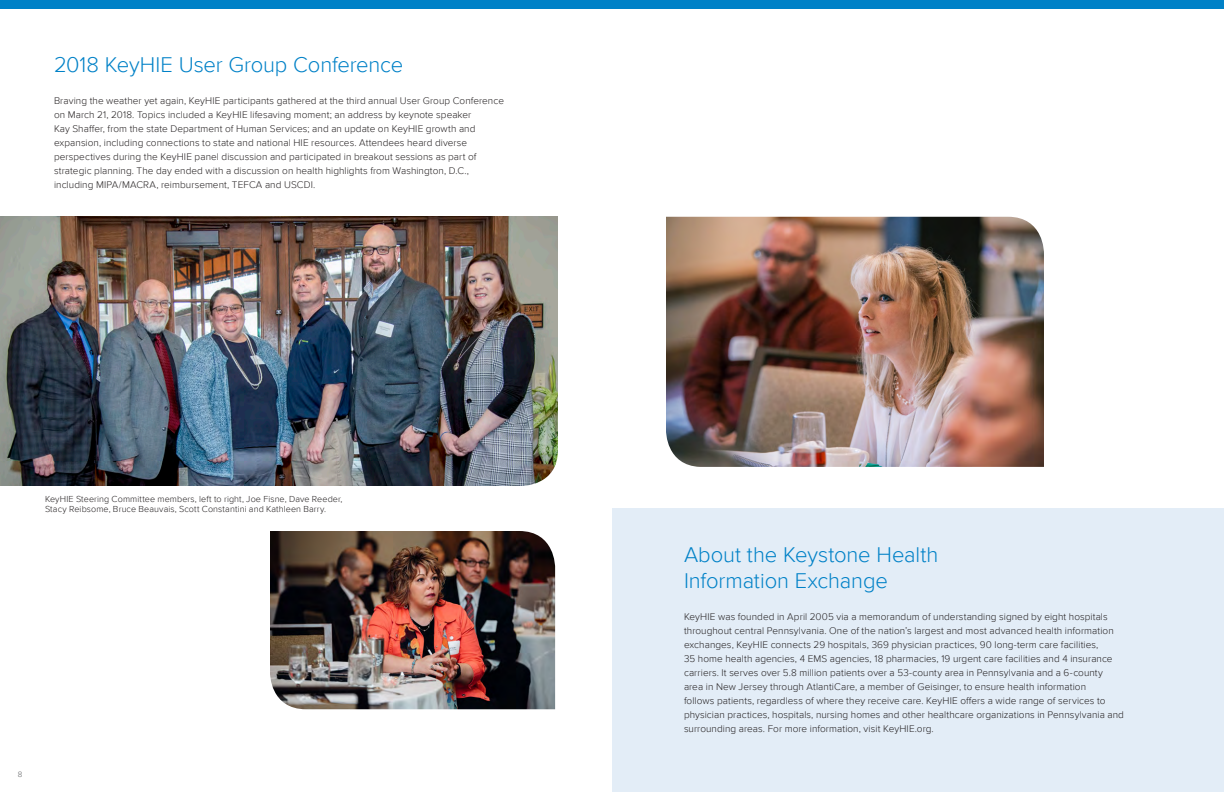
<style>
.page{position:relative;width:1224px;height:792px;background:#fff}
.page>*{position:absolute;margin:0;border:0;box-sizing:border-box;transform-origin:0 0}
.t1{font:300 22px/26px "Proxima Nova";letter-spacing:-.005em;color:#0081c7}
.t2{font:300 10px/14px "Proxima Nova";letter-spacing:.005em;color:#231f20}
.t3{font:300 9px/10px "Proxima Nova";letter-spacing:.01em;color:#231f20}
.t4{font:300 8px "Proxima Nova";color:#616265}
</style>
<div class="page">
<div style="left:612px;top:508px;width:612px;height:284px;background:#e3edf7"></div>
<div style="left:0;top:0;width:612px;height:9px;background:#0081c7"></div>
<div style="left:612px;top:0;width:612px;height:9px;background:#0081c7"></div>
<img style="left:0;top:216px;width:558px;height:270px">
<img style="left:666px;top:217px;width:378px;height:250px">
<img style="left:270px;top:531px;width:285px;height:178px">
<p class="t1" style="left:54px;top:53px;width:351px">2018 KeyHIE User Group Conference</p>
<p class="t2" style="left:54px;top:94px;width:452px">Braving the weather yet again, KeyHIE participants gathered at the third annual User Group Conference on March 21, 2018. Topics included a KeyHIE lifesaving moment; an address by keynote speaker</p>
<p class="t2" style="left:54px;top:122px;width:423px">Kay Shaffer, from the state Department of Human Services; and an update on KeyHIE growth and</p>
<p class="t2" style="left:54px;top:136px;width:424px">expansion, including connections to state and national HIE resources. Attendees heard diverse perspectives during the KeyHIE panel discussion and participated in breakout sessions as part of strategic planning. The day ended with a discussion on health highlights from Washington, D.C., including MIPA/MACRA, reimbursement, TEFCA and USCDI.</p>
<p class="t3" style="left:45px;top:494px;width:299px">KeyHIE Steering Committee members, left to right, Joe Fisne, Dave Reeder,<br>Stacy Reibsome, Bruce Beauvais, Scott Constantini and Kathleen Barry.</p>
<p class="t4" style="left:18px;top:770px;width:6px">8</p>
<p class="t1" style="left:684px;top:543px;width:256px">About the Keystone Health<br>Information Exchange</p>
<p class="t2" style="left:684px;top:610px;width:431px">KeyHIE was founded in April 2005 via a memorandum of understanding signed by eight hospitals throughout central Pennsylvania. One of the nation’s largest and most advanced health information exchanges, KeyHIE connects 29 hospitals, 369 physician practices, 90 long-term care facilities,<br>35 home health agencies, 4 EMS agencies, 18 pharmacies, 19 urgent care facilities and 4 insurance carriers. It serves over 5.8 million patients over a 53-county area in Pennsylvania and a 6-county area in New Jersey through AtlantiCare, a member of Geisinger, to ensure health information</p>
<p class="t2" style="left:684px;top:694px;width:423px">follows patients, regardless of where they receive care. KeyHIE offers a wide range of services to</p>
<p class="t2" style="left:684px;top:708px;width:442px">physician practices, hospitals, nursing homes and other healthcare organizations in Pennsylvania and surrounding areas. For more information, visit KeyHIE.org.</p>
</div>
